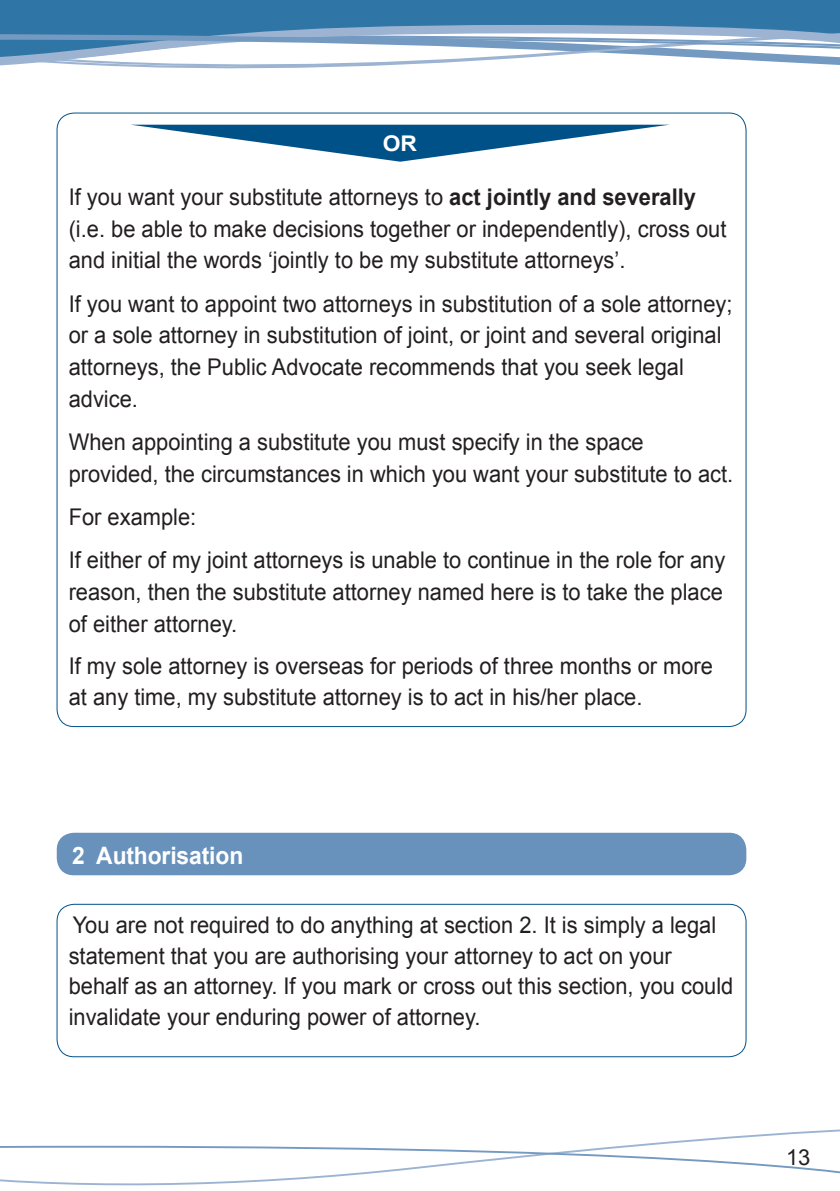
<style>
.page{position:relative;width:840px;height:1191px;background:#fff}
.page>*{position:absolute;margin:0;border:0;box-sizing:border-box;transform-origin:0 0}
.t1{font:700 24px "Arial";letter-spacing:-.005em;color:#fff;scale:.95 1}
.t2{font:23px/31.8px "Arial";color:#231f20;scale:.95 1}
.t3{font:22px "Arial";color:#231f20}
.t4{font:700 21.6px "Arial";color:#fff;scale:1.06 1}
.s1{font-weight:700}
</style>
<div class="page">
<div style="left:0;top:0;width:839px;height:14px;background:#2f75a5"></div>
<div style="left:0;top:14px;width:839px;height:7px;background:#2f75a5"></div>
<svg style="left:0;top:21px;width:839px;height:8px;background:#4380ad"></svg>
<svg style="left:0;top:29px;width:839px;height:40px"></svg>
<svg style="left:99px;top:1129px;width:740px;height:57px"></svg>
<svg style="left:0;top:1144px;width:839px;height:41px"></svg>
<svg style="left:133px;top:125px;width:534px;height:37px"></svg>
<div style="left:57px;top:832px;width:689px;height:43px;background:#6892bb;border-radius:17px"></div>
<div style="left:57px;top:904px;width:689px;height:153px;border:1px solid #005187;border-radius:17px"></div>
<p class="t4" style="left:382px;top:129px;width:34px">OR</p>
<p class="t2" style="left:69px;top:181px;width:693px">If you want your substitute attorneys to <span class="s1">act jointly and severally </span>(i.e. be able to make decisions together or independently), cross out and initial the words ‘jointly to be my substitute attorneys’.</p>
<p class="t2" style="left:69px;top:288px;width:700px">If you want to appoint two attorneys in substitution of a sole attorney; or a sole attorney in substitution of joint, or joint and several original attorneys, the Public Advocate recommends that you seek legal advice.</p>
<p class="t2" style="left:69px;top:426px;width:700px">When appointing a substitute you must specify in the space provided, the circumstances in which you want your substitute to act.</p>
<p class="t2" style="left:69px;top:496px;width:692px;line-height:43.2px">For example:<br>If either of my joint attorneys is unable to continue in the role for any</p>
<p class="t2" style="left:69px;top:576px;width:689px">reason, then the substitute attorney named here is to take the place of either attorney.</p>
<p class="t2" style="left:69px;top:651px;width:679px;line-height:30.8px">If my sole attorney is overseas for periods of three months or more at any time, my substitute attorney is to act in his/her place.</p>
<p class="t1" style="left:72px;top:839px;width:181px">2 Authorisation</p>
<p class="t2" style="left:69px;top:909px;width:700px;line-height:30.8px">You are not required to do anything at section 2. It is simply a legal statement that you are authorising your attorney to act on your behalf as an attorney. If you mark or cross out this section, you could invalidate your enduring power of attorney.</p>
<p class="t3" style="left:785px;top:1142px;width:26px">13</p>
</div>
